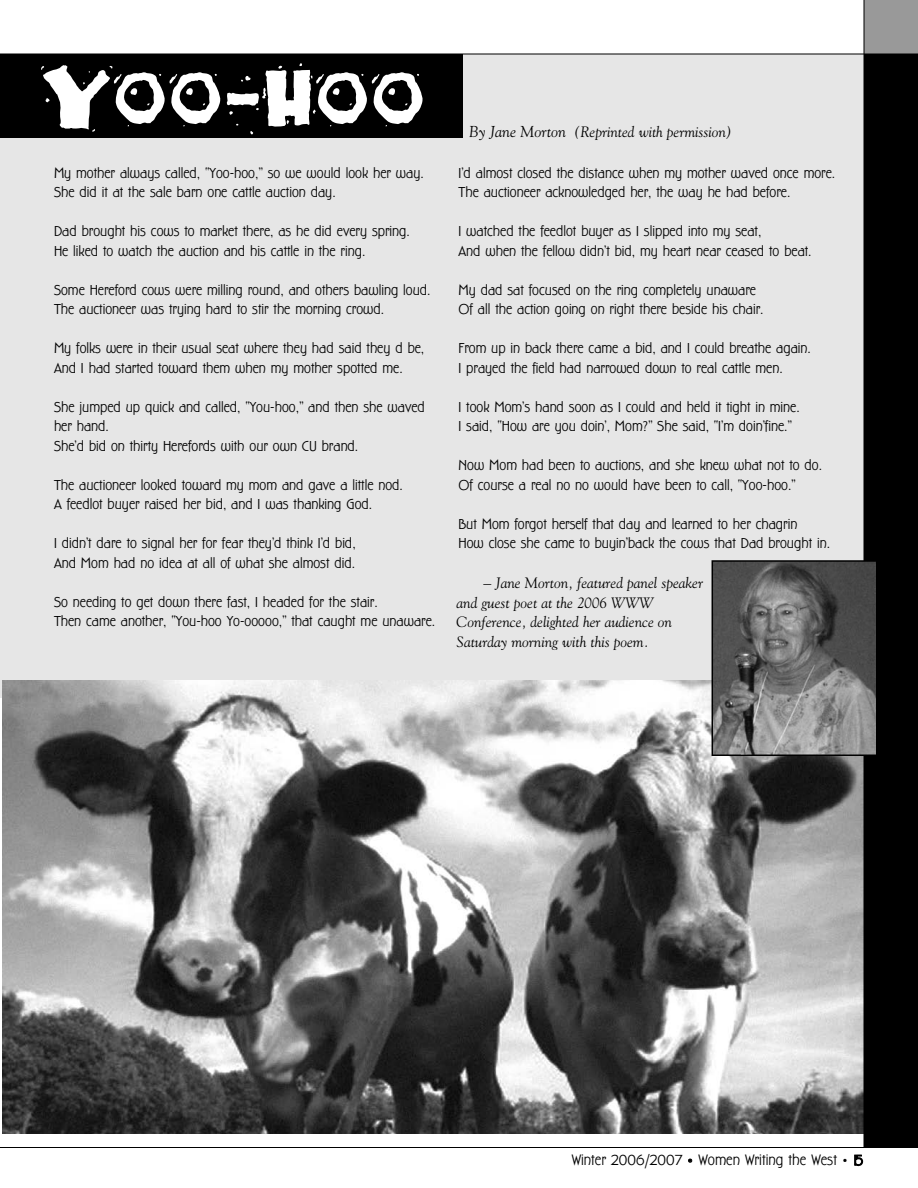
<style>
.page{position:relative;width:918px;height:1188px;background:#fff}
.page>*{position:absolute;margin:0;border:0;box-sizing:border-box;transform-origin:0 0}
.t1{font:90px "Fajita ICG Mild";color:#fff}
.t2{font:16.5px "Hardwood";color:#000}
.t3{font:15.75px/19.5px "Hardwood";color:#000}
.t4{font:italic 15px/19.5px "Goudy";color:#000}
.s1{font-size:15.75px}
.s2{font-style:normal;font-size:15.75px}
</style>
<div class="page">
<div style="left:0;top:54px;width:864px;height:643px;background:#e6e6e6"></div>
<div style="left:0;top:54px;width:463px;height:84px;background:#000"></div>
<img style="left:2px;top:680px;width:862px;height:454px">
<div style="left:864px;top:54px;width:54px;height:1094px;background:#000"></div>
<div style="left:864px;top:0;width:54px;height:54px;background:#999"></div>
<hr style="left:864px;top:0;width:1px;height:1148px;background:#000">
<hr style="left:0;top:1147px;width:918px;height:1px;background:#000">
<hr style="left:0;top:54px;width:918px;height:1px;background:#000">
<img style="left:715px;top:563px;width:160px;height:190px">
<div style="left:712px;top:560px;width:166px;height:196px;border:2px solid #000"></div>
<h1 class="t1" style="left:40px;top:28px;width:387px">Yoo-Hoo</h1>
<p class="t3" style="left:54px;top:163px;width:371px">My mother always called, “Yoo-hoo,” so we would look her way.<br>She did it at the sale barn one cattle auction day.</p>
<p class="t3" style="left:54px;top:221px;width:357px">Dad brought his cows to market there, as he did every spring.<br>He liked to watch the auction and his cattle in the ring.</p>
<p class="t3" style="left:54px;top:280px;width:378px">Some Hereford cows were milling round, and others bawling loud.<br>The auctioneer was trying hard to stir the morning crowd.</p>
<p class="t3" style="left:54px;top:338px;width:372px">My folks were in their usual seat where they had said they d be,<br>And I had started toward them when my mother spotted me.</p>
<p class="t3" style="left:54px;top:397px;width:372px">She jumped up quick and called, “You-hoo,” and then she waved her hand.<br>She’d bid on thirty Herefords with our own CU brand.</p>
<p class="t3" style="left:54px;top:475px;width:350px">The auctioneer looked toward my mom and gave a little nod.<br>A feedlot buyer raised her bid, and I was thanking God.</p>
<p class="t3" style="left:54px;top:533px;width:303px">I didn’t dare to signal her for fear they’d think I’d bid,<br>And Mom had no idea at all of what she almost did.</p>
<p class="t3" style="left:54px;top:592px;width:383px">So needing to get down there fast, I headed for the stair.<br>Then came another, “You-hoo Yo-ooooo,” that caught me unaware.</p>
<p class="t4" style="left:469px;top:122px;width:264px"><span class="s1">By Jane Morton</span> (Reprinted with permission)</p>
<p class="t3" style="left:459px;top:163px;width:378px">I’d almost closed the distance when my mother waved once more.<br>The auctioneer acknowledged her, the way he had before.</p>
<p class="t3" style="left:459px;top:221px;width:355px">I watched the feedlot buyer as I slipped into my seat,<br>And when the fellow didn’t bid, my heart near ceased to beat.</p>
<p class="t3" style="left:459px;top:280px;width:306px">My dad sat focused on the ring completely unaware<br>Of all the action going on right there beside his chair.</p>
<p class="t3" style="left:459px;top:338px;width:354px">From up in back there came a bid, and I could breathe again.<br>I prayed the field had narrowed down to real cattle men.</p>
<p class="t3" style="left:459px;top:397px;width:343px">I took Mom’s hand soon as I could and held it tight in mine.<br>I said, “How are you doin’, Mom?” She said, “I’m doin’fine.”</p>
<p class="t3" style="left:459px;top:455px;width:365px">Now Mom had been to auctions, and she knew what not to do.<br>Of course a real no no would have been to call, “Yoo-hoo.”</p>
<p class="t3" style="left:459px;top:514px;width:373px">But Mom forgot herself that day and learned to her chagrin<br>How close she came to buyin’back the cows that Dad brought in.</p>
<p class="t4" style="left:457px;top:574px;width:248px;text-indent:27px"><span class="s2">–</span> Jane Morton, featured panel speaker and guest poet at the 2006 WWW Conference, delighted her audience on Saturday morning with this poem.</p>
<p class="t2" style="left:572px;top:1150px;width:293px">Winter 2006/2007 • Women Writing the West • 15</p>
</div>
